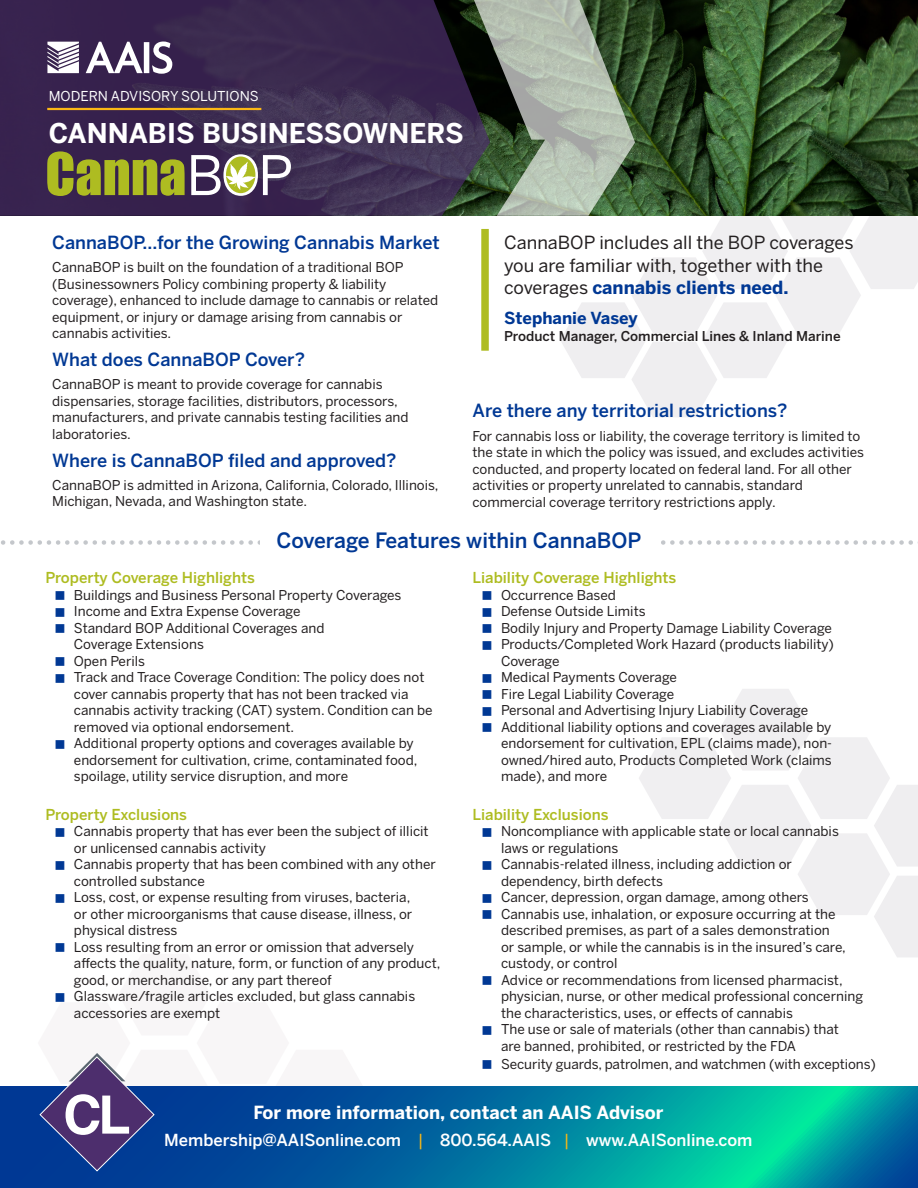
<style>
.page{position:relative;width:918px;height:1188px;background:#fff}
.page>*{position:absolute;margin:0;border:0;box-sizing:border-box;transform-origin:0 0}
.t1{font:57.3px "Coolvetica Rg";color:#fff}
.t2{font:700 27px "Benton Sans";color:#fff}
.t3{font:500 21px "Benton Sans";color:#003894}
.t4{font:500 18px "Benton Sans";color:#003894}
.t5{font:18px/22.5px "Benton Sans";color:#231f20}
.t6{font:700 18px "Benton Sans";color:#fff}
.t7{font:500 16.5px "Benton Sans";color:#fff}
.t8{font:700 16.5px "Benton Sans";color:#003894}
.t9{font:500 15px "Benton Sans";color:#aebc21}
.t10{font:13.65px "Benton Sans";color:#fff}
.t11{font:13.5px/16.5px "Benton Sans";color:#231f20}
.t12{font:500 13.5px "Benton Sans";color:#231f20}
.s1{font-weight:700;color:#003894}
.s2{color:#003894}
.s3{font-weight:400;color:#fcb814}
</style>
<div class="page">
<svg style="left:639px;top:689px;width:279px;height:268px"></svg>
<svg style="left:1px;top:540px;width:917px;height:5px"></svg>
<div style="left:261px;top:531px;width:396px;height:31px;background:#fff"></div>
<svg style="left:0;top:0;width:468px;height:216px;background:#3a284e"></svg>
<svg style="left:468px;top:0;width:450px;height:417px"></svg>
<svg style="left:47px;top:42px;width:32px;height:31px"></svg>
<svg style="left:86px;top:42px;width:86px;height:32px"></svg>
<hr style="left:47px;top:108px;width:214px;height:2px;background:#fcb814">
<svg style="left:47px;top:151px;width:138px;height:45px;background:#7f7f31"></svg>
<svg style="left:191px;top:154px;width:100px;height:42px"></svg>
<svg style="left:0;top:1087px;width:918px;height:101px;background:#0095a0"></svg>
<svg style="left:38px;top:1053px;width:404px;height:135px"></svg>
<p class="t10" style="left:49px;top:88px;width:212px">MODERN ADVISORY SOLUTIONS</p>
<p class="t2" style="left:49px;top:117px;width:417px">CANNABIS BUSINESSOWNERS</p>
<p class="t4" style="left:52px;top:232px;width:389px">CannaBOP...for the Growing Cannabis Market</p>
<p class="t11" style="left:52px;top:259px;width:388px">CannaBOP is built on the foundation of a traditional BOP (Businessowners Policy combining property &amp; liability coverage), enhanced to include damage to cannabis or related equipment, or injury or damage arising from cannabis or cannabis activities.</p>
<p class="t4" style="left:52px;top:349px;width:254px">What does CannaBOP Cover?</p>
<p class="t11" style="left:52px;top:376px;width:358px">CannaBOP is meant to provide coverage for cannabis dispensaries, storage facilities, distributors, processors, manufacturers, and private cannabis testing facilities and laboratories.</p>
<p class="t4" style="left:52px;top:450px;width:346px">Where is CannaBOP filed and approved?</p>
<p class="t11" style="left:52px;top:477px;width:388px">CannaBOP is admitted in Arizona, California, Colorado, Illinois,<br>Michigan, Nevada, and Washington state.</p>
<p class="t5" style="left:504px;top:231px;width:351px">CannaBOP includes all the BOP coverages you are familiar with, together with the coverages <span class="s1">cannabis clients need.</span></p>
<p class="t8" style="left:504px;top:308px;width:135px">Stephanie Vasey</p>
<p class="t12" style="left:504px;top:328px;width:338px">Product Manager, Commercial Lines &amp; Inland Marine</p>
<p class="t4" style="left:472px;top:400px;width:317px">Are there any territorial restrictions?</p>
<p class="t11" style="left:472px;top:427px;width:393px">For cannabis loss or liability, the coverage territory is limited to the state in which the policy was issued, and excludes activities conducted, and property located on federal land. For all other activities or property unrelated to cannabis, standard</p>
<p class="t11" style="left:472px;top:493px;width:305px">commercial coverage territory restrictions apply.</p>
<p class="t3" style="left:277px;top:528px;width:366px">Coverage Features within CannaBOP</p>
<p class="t9" style="left:45px;top:569px;width:211px">Property Coverage Highlights</p>
<p class="t11" style="left:54px;top:586px;width:349px"><span class="s2">■</span> Buildings and Business Personal Property Coverages</p>
<p class="t11" style="left:54px;top:603px;width:248px"><span class="s2">■</span> Income and Extra Expense Coverage</p>
<p class="t11" style="left:74px;top:619px;width:252px;text-indent:-20px"><span class="s2">■</span> Standard BOP Additional Coverages and<br>Coverage Extensions</p>
<p class="t11" style="left:54px;top:652px;width:92px"><span class="s2">■</span> Open Perils</p>
<p class="t11" style="left:74px;top:669px;width:360px;text-indent:-20px"><span class="s2">■</span> Track and Trace Coverage Condition: The policy does not cover cannabis property that has not been tracked via cannabis activity tracking (CAT) system. Condition can be removed via optional endorsement.</p>
<p class="t11" style="left:74px;top:735px;width:345px;text-indent:-20px"><span class="s2">■</span> Additional property options and coverages available by endorsement for cultivation, crime, contaminated food, spoilage, utility service disruption, and more</p>
<p class="t9" style="left:45px;top:805px;width:143px">Property Exclusions</p>
<p class="t11" style="left:74px;top:823px;width:356px;text-indent:-20px"><span class="s2">■</span> Cannabis property that has ever been the subject of illicit or unlicensed cannabis activity</p>
<p class="t11" style="left:74px;top:856px;width:363px;text-indent:-20px"><span class="s2">■</span> Cannabis property that has been combined with any other controlled substance</p>
<p class="t11" style="left:74px;top:889px;width:340px;text-indent:-20px"><span class="s2">■</span> Loss, cost, or expense resulting from viruses, bacteria, or other microorganisms that cause disease, illness, or physical distress</p>
<p class="t11" style="left:74px;top:938px;width:368px;text-indent:-20px"><span class="s2">■</span> Loss resulting from an error or omission that adversely affects the quality, nature, form, or function of any product, good, or merchandise, or any part thereof</p>
<p class="t11" style="left:74px;top:988px;width:343px;text-indent:-20px"><span class="s2">■</span> Glassware/fragile articles excluded, but glass cannabis accessories are exempt</p>
<p class="t9" style="left:472px;top:569px;width:205px">Liability Coverage Highlights</p>
<p class="t11" style="left:482px;top:586px;width:136px"><span class="s2">■</span> Occurrence Based</p>
<p class="t11" style="left:482px;top:603px;width:166px"><span class="s2">■</span> Defense Outside Limits</p>
<p class="t11" style="left:482px;top:619px;width:352px"><span class="s2">■</span> Bodily Injury and Property Damage Liability Coverage</p>
<p class="t11" style="left:501px;top:636px;width:335px;text-indent:-20px"><span class="s2">■</span> Products/Completed Work Hazard (products liability)<br>Coverage</p>
<p class="t11" style="left:482px;top:669px;width:197px"><span class="s2">■</span> Medical Payments Coverage</p>
<p class="t11" style="left:482px;top:685px;width:194px"><span class="s2">■</span> Fire Legal Liability Coverage</p>
<p class="t11" style="left:482px;top:702px;width:328px"><span class="s2">■</span> Personal and Advertising Injury Liability Coverage</p>
<p class="t11" style="left:501px;top:718px;width:333px;text-align:justify;text-indent:-20px"><span class="s2">■</span> Additional liability options and coverages available by endorsement for cultivation, EPL (claims made), non&shy;owned/hired auto, Products Completed Work (claims made), and more</p>
<p class="t9" style="left:472px;top:805px;width:138px">Liability Exclusions</p>
<p class="t11" style="left:501px;top:823px;width:339px;text-indent:-20px"><span class="s2">■</span> Noncompliance with applicable state or local cannabis laws or regulations</p>
<p class="t11" style="left:501px;top:856px;width:292px;text-indent:-20px"><span class="s2">■</span> Cannabis-related illness, including addiction or dependency, birth defects</p>
<p class="t11" style="left:482px;top:889px;width:329px"><span class="s2">■</span> Cancer, depression, organ damage, among others</p>
<p class="t11" style="left:501px;top:905px;width:346px;text-indent:-20px"><span class="s2">■</span> Cannabis use, inhalation, or exposure occurring at the described premises, as part of a sales demonstration or sample, or while the cannabis is in the insured’s care, custody, or control</p>
<p class="t11" style="left:501px;top:971px;width:364px;text-indent:-20px"><span class="s2">■</span> Advice or recommendations from licensed pharmacist, physician, nurse, or other medical professional concerning the characteristics, uses, or effects of cannabis</p>
<p class="t11" style="left:501px;top:1021px;width:340px;text-indent:-20px"><span class="s2">■</span> The use or sale of materials (other than cannabis) that are banned, prohibited, or restricted by the FDA</p>
<p class="t11" style="left:482px;top:1055px;width:396px"><span class="s2">■</span> Security guards, patrolmen, and watchmen (with exceptions)</p>
<p class="t1" style="left:65px;top:1081px;width:66px">CL</p>
<p class="t6" style="left:253px;top:1102px;width:411px">For more information, contact an AAIS Advisor</p>
<p class="t7" style="left:164px;top:1131px;width:590px">Membership@AAISonline.com <span class="s3">|</span> 800.564.AAIS <span class="s3">|</span> www.AAISonline.com</p>
</div>
